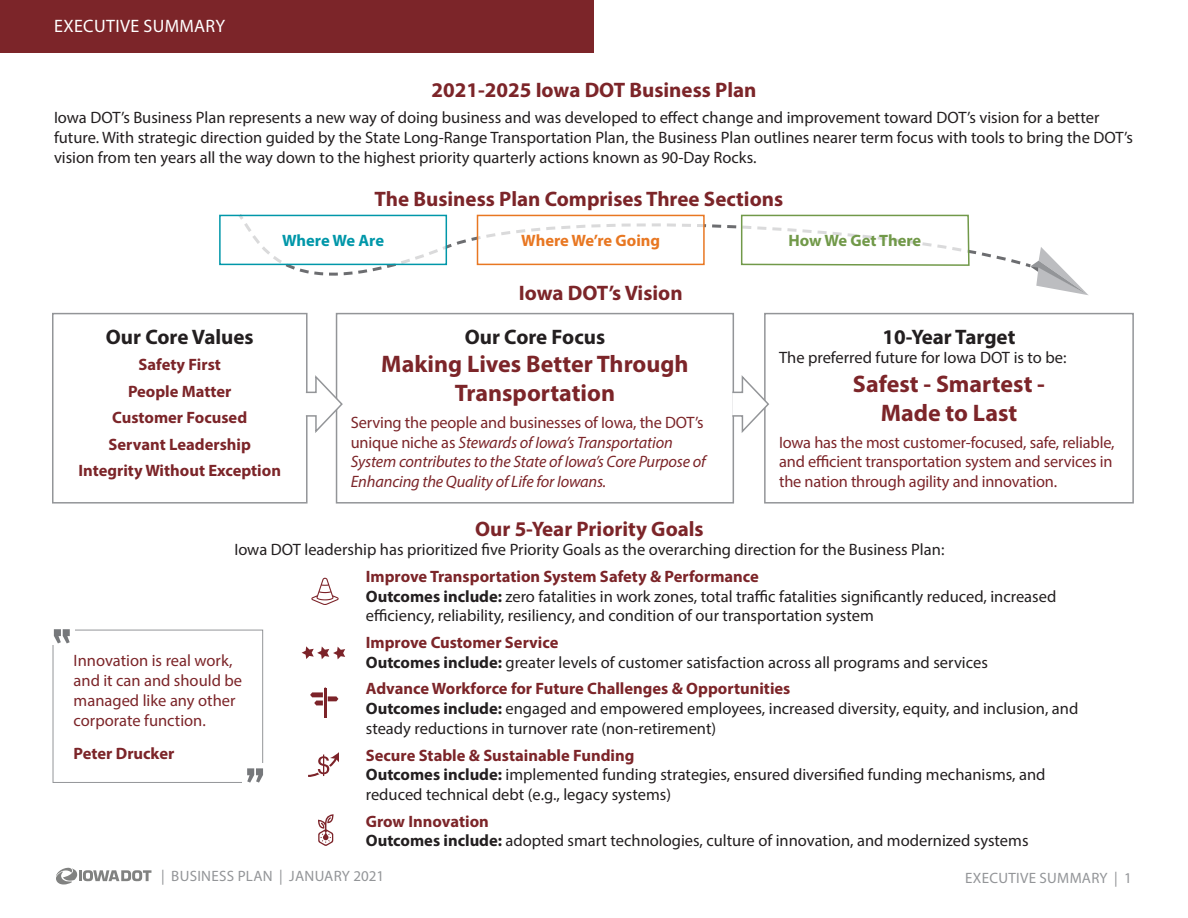
<style>
.page{position:relative;width:1188px;height:918px;background:#fff}
.page>*{position:absolute;margin:0;border:0;box-sizing:border-box;transform-origin:0 0}
.Normal_text{font:700 24px/28.8px "Myriad Pro";color:#7c2529;text-align:center}
.Sub-heading_2{font:700 21px "Myriad Pro";color:#7c2529}
.Sub-heading_2-2{font:700 21px "Myriad Pro";color:#231f20}
.Main_heading{font:18px "Myriad Pro";color:#fff}
.Normal_text__little{font:16.5px/19.8px "Myriad Pro";color:#231f20}
.Normal_text-2{font:16.5px/19.8px "Myriad Pro";color:#231f20}
.Normal_text-3{font:16.5px/19.8px "Myriad Pro";letter-spacing:-.01em;color:#7c2529}
.Normal_text-4{font:italic 16.5px/19.8px "Myriad Pro";letter-spacing:-.01em;color:#7c2529}
.Normal_text__no_spac{font:700 16.5px "Myriad Pro";color:#7c2529}
.Normal_text-5{font:700 16.5px "Myriad Pro";color:#7c2529}
.Normal_text__no_spac-2{font:16.5px "Myriad Pro";color:#231f20}
.Normal_text__little-2{font:700 16.5px "Myriad Pro";color:#e87722}
.Normal_text__little-3{font:700 16.5px "Myriad Pro";letter-spacing:-.005em;color:#719949}
.Normal_text__little-4{font:700 16.5px "Myriad Pro";letter-spacing:-.01em;color:#0097a9}
.t1{font:15px "Myriad Pro";letter-spacing:.02em;color:#939598}
.s1{font-style:normal}
.s2{font-weight:700}
</style>
<div class="page">
<svg style="left:56px;top:868px;width:95px;height:17px"></svg>
<svg style="left:299px;top:270px;width:80px;height:6px"></svg>
<svg style="left:236px;top:214px;width:794px;height:56px"></svg>
<div style="left:0;top:0;width:594px;height:52px;background:#7c2529"></div>
<div style="left:53px;top:630px;width:210px;height:153px;border:1px solid #939598"></div>
<div style="left:49px;top:623px;width:26px;height:22px;background:#fff"></div>
<svg style="left:54px;top:629px;width:16px;height:14px"></svg>
<div style="left:242px;top:763px;width:25px;height:22px;background:#fff"></div>
<svg style="left:247px;top:768px;width:16px;height:15px"></svg>
<div style="left:220px;top:215px;width:226px;height:49px;background:#fff"></div>
<div style="left:219px;top:215px;width:228px;height:50px;border:2px solid #0097a9"></div>
<svg style="left:450px;top:214px;width:574px;height:53px"></svg>
<div style="left:52px;top:313px;width:256px;height:191px;border:2px solid #939598"></div>
<div style="left:764px;top:313px;width:370px;height:191px;border:2px solid #939598"></div>
<div style="left:336px;top:313px;width:398px;height:191px;border:2px solid #939598"></div>
<svg style="left:305px;top:373px;width:38px;height:62px"></svg>
<svg style="left:731px;top:373px;width:38px;height:62px"></svg>
<svg style="left:311px;top:578px;width:28px;height:27px"></svg>
<hr style="left:324px;top:688px;width:2px;height:30px;background:#7c2329">
<svg style="left:310px;top:687px;width:28px;height:18px"></svg>
<svg style="left:308px;top:752px;width:31px;height:25px"></svg>
<svg style="left:318px;top:814px;width:16px;height:32px"></svg>
<svg style="left:302px;top:646px;width:43px;height:13px"></svg>
<svg style="left:1030px;top:247px;width:58px;height:48px"></svg>
<p class="Main_heading" style="left:54px;top:15px;width:40px">EXECUTIV</p>
<p class="Main_heading" style="left:130px;top:15px;width:36px">E SUMMARY</p>
<p class="Sub-heading_2" style="left:431px;top:76px;width:327px">2021-2025 Iowa DOT Business Plan</p>
<p class="Normal_text-2" style="left:54px;top:108px;width:1081px">Iowa DOT’s Business Plan represents a new way of doing business and was developed to effect change and improvement toward DOT’s vision for a better future. With strategic direction guided by the State Long-Range Transportation Plan, the Business Plan outlines nearer term focus with tools to bring the DOT’s vision from ten years all the way down to the highest priority quarterly actions known as 90-Day Rocks.</p>
<p class="Sub-heading_2" style="left:375px;top:185px;width:410px">The Business Plan Comprises Three Sections</p>
<p class="Normal_text__little-4" style="left:282px;top:230px;width:104px">Where We Are</p>
<p class="Normal_text__little-2" style="left:521px;top:230px;width:141px">Where We’re Going</p>
<p class="Normal_text__little-3" style="left:789px;top:230px;width:134px">How We Get There</p>
<p class="Sub-heading_2" style="left:519px;top:279px;width:165px">Iowa DOT’s Vision</p>
<p class="Sub-heading_2-2" style="left:106px;top:323px;width:149px">Our Core Values</p>
<p class="Normal_text-5" style="left:139px;top:354px;width:84px">Safety First</p>
<p class="Normal_text-5" style="left:128px;top:380px;width:105px">People Matter</p>
<p class="Normal_text-5" style="left:112px;top:407px;width:136px">Customer Focused</p>
<p class="Normal_text-5" style="left:109px;top:433px;width:144px">Servant Leadership</p>
<p class="Normal_text-5" style="left:79px;top:460px;width:204px">Integrity Without Exception</p>
<p class="Sub-heading_2-2" style="left:465px;top:323px;width:142px">Our Core Focus</p>
<p class="Normal_text" style="left:381px;top:349px;width:309px">Making Lives Better Through<br>Transportation</p>
<p class="Normal_text-4" style="left:351px;top:412px;width:357px"><span class="s1">Serving the people and businesses of Iowa, the DOT’s unique niche as</span> Stewards of Iowa’s Transportation System contributes to the State of Iowa’s Core Purpose of Enhancing the Quality of Life for Iowans.</p>
<p class="Sub-heading_2" style="left:475px;top:515px;width:230px">Our 5-Year Priority Goals</p>
<p class="Normal_text-2" style="left:234px;top:540px;width:712px">Iowa DOT leadership has prioritized five Priority Goals as the overarching direction for the Business Plan:</p>
<p class="Normal_text__no_spac" style="left:366px;top:566px;width:395px">Improve Transportation System Safety &amp; Performance</p>
<p class="Normal_text__little" style="left:366px;top:586px;width:692px"><span class="s2">Outcomes include:</span> zero fatalities in work zones, total traffic fatalities significantly reduced, increased efficiency, reliability, resiliency, and condition of our transportation system</p>
<p class="Normal_text__no_spac" style="left:366px;top:632px;width:194px">Improve Customer Service</p>
<p class="Normal_text__little" style="left:366px;top:652px;width:624px"><span class="s2">Outcomes include:</span> greater levels of customer satisfaction across all programs and services</p>
<p class="Normal_text__no_spac" style="left:366px;top:678px;width:426px">Advance Workforce for Future Challenges &amp; Opportunities</p>
<p class="Normal_text__little" style="left:366px;top:698px;width:714px"><span class="s2">Outcomes include:</span> engaged and empowered employees, increased diversity, equity, and inclusion, and steady reductions in turnover rate (non-retirement)</p>
<p class="Normal_text__no_spac" style="left:366px;top:744px;width:270px">Secure Stable &amp; Sustainable Funding</p>
<p class="Normal_text__little" style="left:366px;top:765px;width:681px"><span class="s2">Outcomes include:</span> implemented funding strategies, ensured diversified funding mechanisms, and reduced technical debt (e.g., legacy systems)</p>
<p class="Normal_text__no_spac" style="left:366px;top:810px;width:125px">Grow Innovation</p>
<p class="Normal_text__no_spac-2" style="left:366px;top:831px;width:664px"><span class="s2">Outcomes include:</span> adopted smart technologies, culture of innovation, and modernized systems</p>
<p class="Sub-heading_2-2" style="left:883px;top:323px;width:134px">10-Year Target</p>
<p class="Normal_text-2" style="left:779px;top:348px;width:289px">The preferred future for Iowa DOT is to be:</p>
<p class="Normal_text" style="left:853px;top:369px;width:194px">Safest - Smartest -<br>Made to Last</p>
<p class="Normal_text-3" style="left:779px;top:432px;width:337px">Iowa has the most customer-focused, safe, reliable, and efficient transportation system and services in the nation through agility and innovation.</p>
<p class="Normal_text-3" style="left:74px;top:650px;width:170px">I nnovation is real work, and it can and should be managed like any other corporate function.</p>
<p class="Normal_text-5" style="left:74px;top:742px;width:102px">Peter Drucker</p>
<p class="t1" style="left:161px;top:867px;width:225px">| BUSINESS PLAN | JANUARY 2021</p>
<p class="t1" style="left:965px;top:869px;width:168px">Executive Summary | 1</p>
</div>
